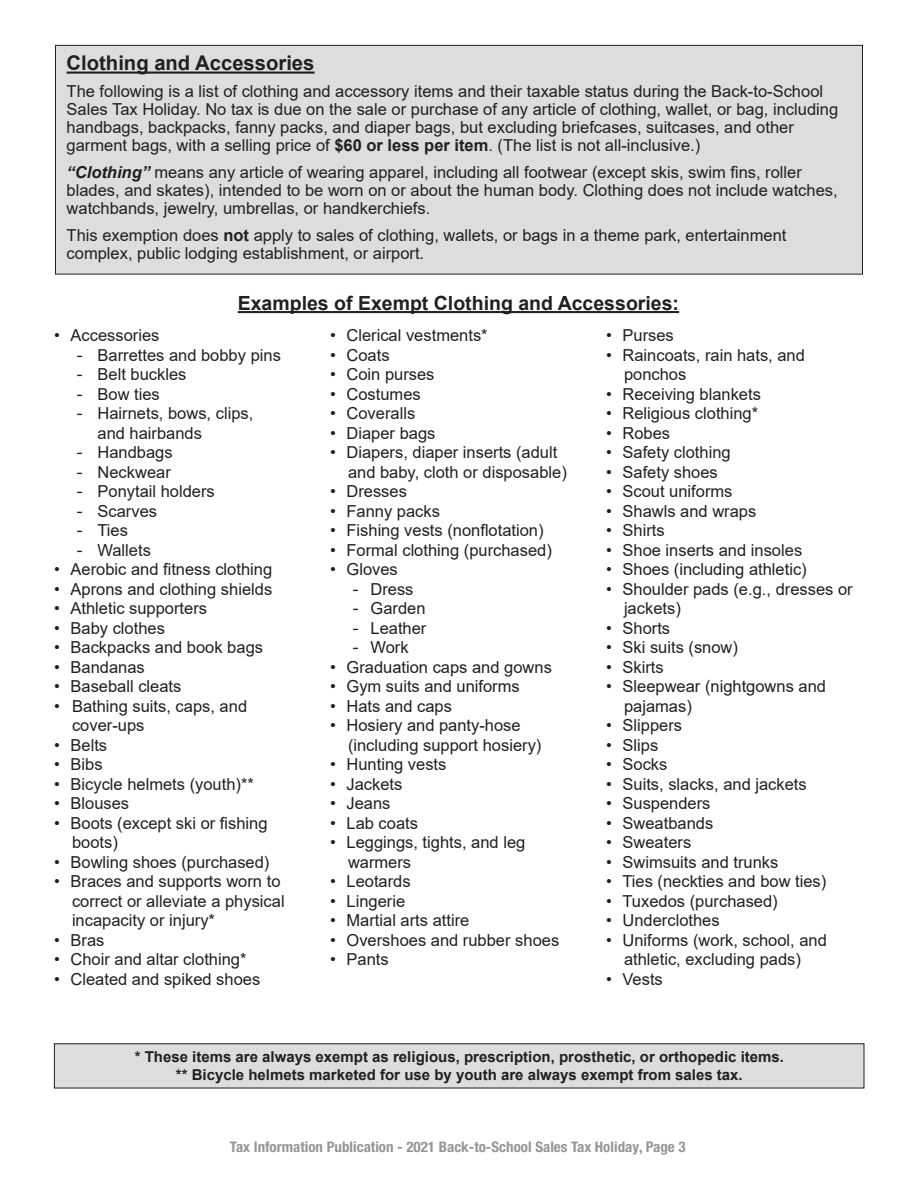
<style>
.page{position:relative;width:918px;height:1188px;background:#fff}
.page>*{position:absolute;margin:0;border:0;box-sizing:border-box;transform-origin:0 0}
.t1{font:700 20.25px "Arial";color:#231f20}
.t2{font:700 19.5px "Arial";color:#231f20}
.t3{font:16.5px/19.5px "Arial";color:#231f20}
.t4{font:700 15px "Arial";color:#231f20}
.t5{font:700 condensed 14.55px "Helvetica Neue LT Std";color:#939598}
.s1{font-weight:700}
.s2{font-weight:700;font-style:italic}
.s3{font-family:"Helvetica Neue LT Std"}
.s4{font-size:14.7px}
</style>
<div class="page">
<div style="left:56px;top:45px;width:806px;height:229px;background:#dcdddf"></div>
<div style="left:55px;top:45px;width:808px;height:229px;border:1px solid #231f20"></div>
<div style="left:54px;top:1044px;width:810px;height:44px;background:#dcdddf"></div>
<div style="left:54px;top:1043px;width:810px;height:45px;border:1px solid #231f20"></div>
<hr style="left:67px;top:72px;width:248px;height:2px;background:#231f20">
<hr style="left:238px;top:311px;width:441px;height:2px;background:#231f20">
<p class="t1" style="left:67px;top:49px;width:249px">Clothing and Accessories</p>
<p class="t3" style="left:67px;top:83px;width:773px;line-height:18px">The following is a list of clothing and accessory items and their taxable status during the Back-to-School Sales Tax Holiday. No tax is due on the sale or purchase of any article of clothing, wallet, or bag, including handbags, backpacks, fanny packs, and diaper bags, but excluding briefcases, suitcases, and other garment bags, with a selling price of <span class="s1">$60 or less per item</span>. (The list is not all-inclusive.)</p>
<p class="t3" style="left:67px;top:164px;width:773px;line-height:18px"><span class="s2">“Clothing”</span> means any article of wearing apparel, including all footwear (except skis, swim fins, roller blades, and skates), intended to be worn on or about the human body. Clothing does not include watches, watchbands, jewelry, umbrellas, or handkerchiefs.</p>
<p class="t3" style="left:67px;top:227px;width:721px;line-height:18px">This exemption does <span class="s1">not</span> apply to sales of clothing, wallets, or bags in a theme park, entertainment complex, public lodging establishment, or airport.</p>
<p class="t2" style="left:238px;top:289px;width:443px">Examples of Exempt Clothing and Accessories:</p>
<p class="t3" style="left:54px;top:326px;width:107px">• Accessories</p>
<p class="t3" style="left:76px;top:345px;width:206px"><span class="s3">-</span> Barrettes and bobby pins</p>
<p class="t3" style="left:76px;top:365px;width:111px"><span class="s3">-</span> Belt buckles</p>
<p class="t3" style="left:76px;top:384px;width:85px"><span class="s3">-</span> Bow ties</p>
<p class="t3" style="left:98px;top:404px;width:157px;text-indent:-21px"><span class="s3">-</span> Hairnets, bows, clips, and hairbands</p>
<p class="t3" style="left:76px;top:443px;width:98px"><span class="s3">-</span> Handbags</p>
<p class="t3" style="left:76px;top:462px;width:96px"><span class="s3">-</span> Neckwear</p>
<p class="t3" style="left:76px;top:482px;width:140px"><span class="s3">-</span> Ponytail holders</p>
<p class="t3" style="left:76px;top:501px;width:82px"><span class="s3">-</span> Scarves</p>
<p class="t3" style="left:76px;top:521px;width:53px"><span class="s3">-</span> Ties</p>
<p class="t3" style="left:76px;top:540px;width:76px"><span class="s3">-</span> Wallets</p>
<p class="t3" style="left:54px;top:560px;width:220px">• Aerobic and fitness clothing</p>
<p class="t3" style="left:54px;top:579px;width:220px">• Aprons and clothing shields</p>
<p class="t3" style="left:54px;top:599px;width:155px">• Athletic supporters</p>
<p class="t3" style="left:54px;top:618px;width:112px">• Baby clothes</p>
<p class="t3" style="left:54px;top:638px;width:211px">• Backpacks and book bags</p>
<p class="t3" style="left:54px;top:657px;width:92px">• Bandanas</p>
<p class="t3" style="left:54px;top:677px;width:129px">• Baseball cleats</p>
<p class="t3" style="left:72px;top:696px;width:177px;text-indent:-18px">• Bathing suits, caps, and cover-ups</p>
<p class="t3" style="left:54px;top:735px;width:55px">• Belts</p>
<p class="t3" style="left:54px;top:755px;width:50px">• Bibs</p>
<p class="t3" style="left:54px;top:774px;width:201px">• Bicycle helmets (youth)**</p>
<p class="t3" style="left:54px;top:794px;width:77px">• Blouses</p>
<p class="t3" style="left:72px;top:813px;width:197px;text-indent:-18px">• Boots (except ski or fishing boots)</p>
<p class="t3" style="left:54px;top:852px;width:217px">• Bowling shoes (purchased)</p>
<p class="t3" style="left:72px;top:872px;width:214px;text-indent:-18px">• Braces and supports worn to correct or alleviate a physical incapacity or injury*</p>
<p class="t3" style="left:54px;top:930px;width:52px">• Bras</p>
<p class="t3" style="left:54px;top:950px;width:194px">• Choir and altar clothing*</p>
<p class="t3" style="left:54px;top:969px;width:208px">• Cleated and spiked shoes</p>
<p class="t3" style="left:330px;top:326px;width:159px">• Clerical vestments*</p>
<p class="t3" style="left:330px;top:345px;width:61px">• Coats</p>
<p class="t3" style="left:330px;top:365px;width:106px">• Coin purses</p>
<p class="t3" style="left:330px;top:384px;width:92px">• Costumes</p>
<p class="t3" style="left:330px;top:404px;width:87px">• Coveralls</p>
<p class="t3" style="left:330px;top:423px;width:107px">• Diaper bags</p>
<p class="t3" style="left:348px;top:443px;width:220px;text-indent:-18px">• Diapers, diaper inserts (adult and baby, cloth or disposable)</p>
<p class="t3" style="left:330px;top:482px;width:79px">• Dresses</p>
<p class="t3" style="left:330px;top:501px;width:112px">• Fanny packs</p>
<p class="t3" style="left:330px;top:521px;width:215px">• Fishing vests (nonflotation)</p>
<p class="t3" style="left:330px;top:540px;width:223px">• Formal clothing (purchased)</p>
<p class="t3" style="left:330px;top:560px;width:69px">• Gloves</p>
<p class="t3" style="left:352px;top:579px;width:63px"><span class="s3">-</span> Dress</p>
<p class="t3" style="left:352px;top:599px;width:75px"><span class="s3">-</span> Garden</p>
<p class="t3" style="left:352px;top:618px;width:75px"><span class="s3">-</span> Leather</p>
<p class="t3" style="left:352px;top:638px;width:58px"><span class="s3">-</span> Work</p>
<p class="t3" style="left:330px;top:657px;width:223px">• Graduation caps and gowns</p>
<p class="t3" style="left:330px;top:677px;width:191px">• Gym suits and uniforms</p>
<p class="t3" style="left:330px;top:696px;width:123px">• Hats and caps</p>
<p class="t3" style="left:348px;top:716px;width:195px;text-indent:-18px">• Hosiery and panty-hose (including support hosiery)</p>
<p class="t3" style="left:330px;top:755px;width:118px">• Hunting vests</p>
<p class="t3" style="left:330px;top:774px;width:74px">• Jackets</p>
<p class="t3" style="left:330px;top:794px;width:62px">• Jeans</p>
<p class="t3" style="left:330px;top:813px;width:90px">• Lab coats</p>
<p class="t3" style="left:348px;top:833px;width:179px;text-indent:-18px">• Leggings, tights, and leg warmers</p>
<p class="t3" style="left:330px;top:872px;width:82px">• Leotards</p>
<p class="t3" style="left:330px;top:891px;width:77px">• Lingerie</p>
<p class="t3" style="left:330px;top:911px;width:141px">• Martial arts attire</p>
<p class="t3" style="left:330px;top:930px;width:231px">• Overshoes and rubber shoes</p>
<p class="t3" style="left:330px;top:950px;width:60px">• Pants</p>
<p class="t3" style="left:606px;top:326px;width:69px">• Purses</p>
<p class="t3" style="left:624px;top:345px;width:183px;text-indent:-18px">• Raincoats, rain hats, and ponchos</p>
<p class="t3" style="left:606px;top:384px;width:156px">• Receiving blankets</p>
<p class="t3" style="left:606px;top:404px;width:154px">• Religious clothing*</p>
<p class="t3" style="left:606px;top:423px;width:66px">• Robes</p>
<p class="t3" style="left:606px;top:443px;width:126px">• Safety clothing</p>
<p class="t3" style="left:606px;top:462px;width:113px">• Safety shoes</p>
<p class="t3" style="left:606px;top:482px;width:128px">• Scout uniforms</p>
<p class="t3" style="left:606px;top:501px;width:152px">• Shawls and wraps</p>
<p class="t3" style="left:606px;top:521px;width:60px">• Shirts</p>
<p class="t3" style="left:606px;top:540px;width:198px">• Shoe inserts and insoles</p>
<p class="t3" style="left:606px;top:560px;width:202px">• Shoes (including athletic)</p>
<p class="t3" style="left:624px;top:579px;width:230px;text-indent:-18px">• Shoulder pads (e.g., dresses or jackets)</p>
<p class="t3" style="left:606px;top:618px;width:66px">• Shorts</p>
<p class="t3" style="left:606px;top:638px;width:134px">• Ski suits (snow)</p>
<p class="t3" style="left:606px;top:657px;width:59px">• Skirts</p>
<p class="t3" style="left:624px;top:677px;width:204px;text-indent:-18px">• Sleepwear (nightgowns and pajamas)</p>
<p class="t3" style="left:606px;top:716px;width:78px">• Slippers</p>
<p class="t3" style="left:606px;top:735px;width:54px">• Slips</p>
<p class="t3" style="left:606px;top:755px;width:63px">• Socks</p>
<p class="t3" style="left:606px;top:774px;width:202px">• Suits, slacks, and jackets</p>
<p class="t3" style="left:606px;top:794px;width:106px">• Suspenders</p>
<p class="t3" style="left:606px;top:813px;width:109px">• Sweatbands</p>
<p class="t3" style="left:606px;top:833px;width:87px">• Sweaters</p>
<p class="t3" style="left:606px;top:852px;width:174px">• Swimsuits and trunks</p>
<p class="t3" style="left:606px;top:872px;width:222px">• Ties (neckties and bow ties)</p>
<p class="t3" style="left:606px;top:891px;width:173px">• Tuxedos (purchased)</p>
<p class="t3" style="left:606px;top:911px;width:115px">• Underclothes</p>
<p class="t3" style="left:606px;top:930px;width:222px;text-align:center">• Uniforms (work, school, and athletic, excluding pads)</p>
<p class="t3" style="left:606px;top:969px;width:58px">• Vests</p>
<p class="t4" style="left:135px;top:1047px;width:651px">* These items are always exempt as religious, prescription, prosthetic, or orthopedic items.</p>
<p class="t4" style="left:176px;top:1065px;width:568px">** Bicycle helmets marketed for use by youth are always exempt from sales tax.</p>
<p class="t5" style="left:230px;top:1138px;width:457px">Tax Information Publication - 2021 Back-to-School Sales Tax Holiday<span class="s4">, Page 3</span></p>
</div>
